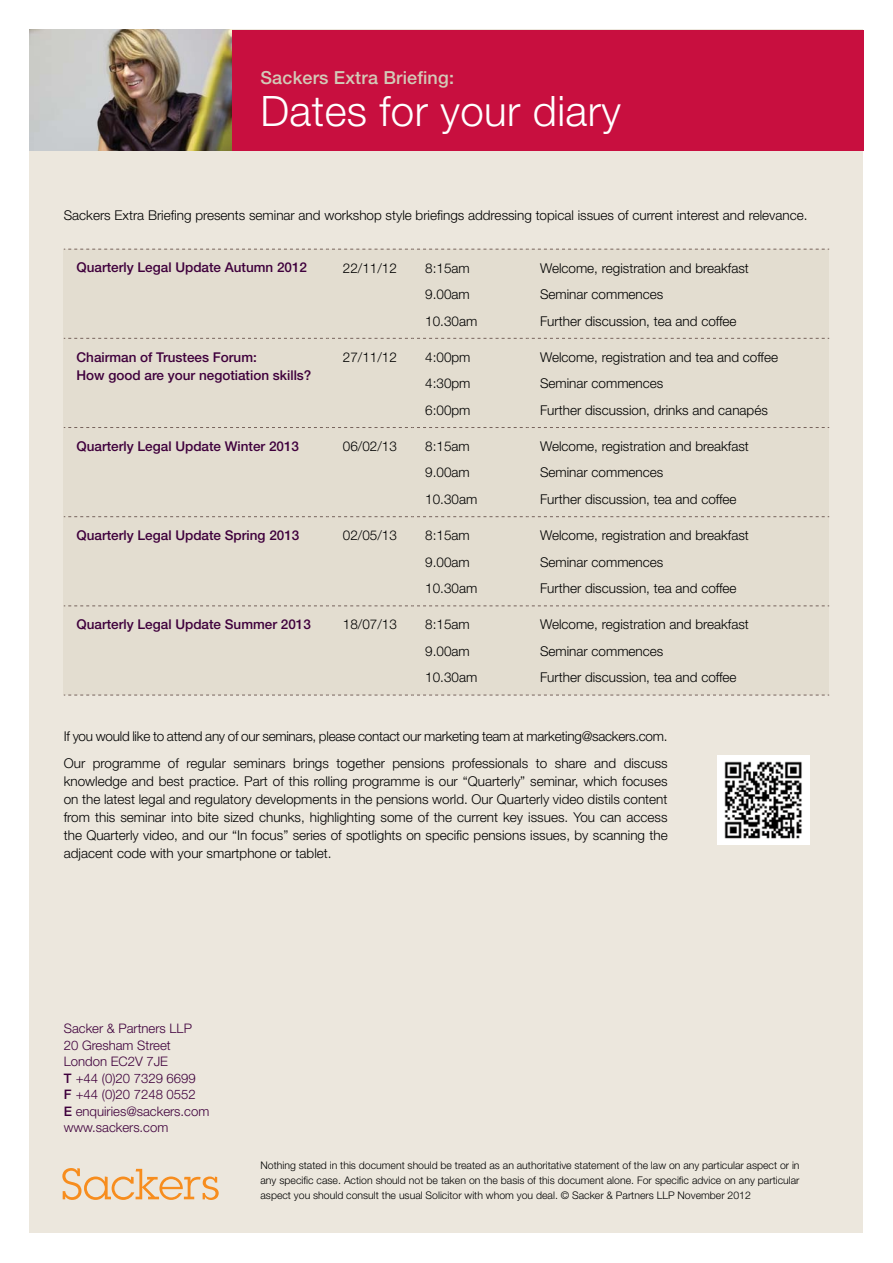
<style>
.page{position:relative;width:893px;height:1263px;background:#fff}
.page>*{position:absolute;margin:0;border:0;box-sizing:border-box;transform-origin:0 0}
.t1{font:300 42px "Helvetica Neue";letter-spacing:.01em;color:#fff}
.t2{font:500 18px "Helvetica Neue";letter-spacing:.01em;color:#d3cab7}
.body1{font:300 13.5px/18px "Helvetica Neue";color:#000;text-align:justify}
.body1-2{font:500 13.5px/18px "Helvetica Neue";color:#3f003c}
.body1-3{font:300 13.5px "Helvetica Neue";letter-spacing:-.02em;color:#000}
.t3{font:300 13.2px/16.5px "Helvetica Neue";color:#3f003c}
.body1-4{font:300 10.5px/15px "Helvetica Neue";color:#000;text-align:justify}
.s1{font-weight:500}
</style>
<div class="page">
<div style="left:30px;top:30px;width:833px;height:1203px;background:#ece7dd"></div>
<div style="left:64px;top:249px;width:765px;height:446px;background:#e3ddd0"></div>
<svg style="left:62px;top:1168px;width:157px;height:32px"></svg>
<div style="left:231px;top:30px;width:632px;height:120px;background:#c80f3f"></div>
<img style="left:30px;top:30px;width:201px;height:120px">
<svg style="left:64px;top:249px;width:765px;height:1px"></svg>
<svg style="left:64px;top:338px;width:765px;height:1px"></svg>
<svg style="left:64px;top:427px;width:765px;height:1px"></svg>
<svg style="left:64px;top:695px;width:765px;height:1px"></svg>
<svg style="left:64px;top:516px;width:765px;height:1px"></svg>
<svg style="left:64px;top:605px;width:765px;height:1px"></svg>
<img style="left:718px;top:755px;width:91px;height:89px">
<p class="t2" style="left:260px;top:67px;width:195px">Sackers Extra Briefing:</p>
<p class="t1" style="left:260px;top:85px;width:362px">Dates for your diary</p>
<p class="body1" style="left:64px;top:206px;width:745px">Sackers Extra Briefing presents seminar and workshop style briefings addressing topical issues of current interest and relevance.</p>
<p class="body1-2" style="left:77px;top:258px;width:232px">Quarterly Legal Update Autumn 2012</p>
<p class="body1" style="left:343px;top:258px;width:56px">22/11/12</p>
<p class="body1" style="left:425px;top:258px;width:46px">8:15am</p>
<p class="body1" style="left:425px;top:285px;width:46px">9.00am</p>
<p class="body1" style="left:425px;top:311px;width:54px">10.30am</p>
<p class="body1-2" style="left:77px;top:348px;width:236px">Chairman of Trustees Forum:<br>How good are your negotiation skills?</p>
<p class="body1" style="left:343px;top:348px;width:56px">27/11/12</p>
<p class="body1" style="left:425px;top:348px;width:47px">4:00pm</p>
<p class="body1" style="left:425px;top:374px;width:47px">4:30pm</p>
<p class="body1" style="left:425px;top:401px;width:47px">6:00pm</p>
<p class="body1-2" style="left:77px;top:437px;width:224px">Quarterly Legal Update Winter 2013</p>
<p class="body1" style="left:343px;top:437px;width:56px">06/02/13</p>
<p class="body1" style="left:425px;top:437px;width:46px">8:15am</p>
<p class="body1" style="left:425px;top:463px;width:46px">9.00am</p>
<p class="body1" style="left:425px;top:490px;width:54px">10.30am</p>
<p class="body1-2" style="left:77px;top:526px;width:224px">Quarterly Legal Update Spring 2013</p>
<p class="body1" style="left:343px;top:526px;width:56px">02/05/13</p>
<p class="body1" style="left:425px;top:526px;width:46px">8:15am</p>
<p class="body1" style="left:425px;top:552px;width:46px">9.00am</p>
<p class="body1" style="left:425px;top:579px;width:54px">10.30am</p>
<p class="body1-2" style="left:77px;top:615px;width:236px">Quarterly Legal Update Summer 2013</p>
<p class="body1" style="left:343px;top:615px;width:56px">18/07/13</p>
<p class="body1" style="left:425px;top:615px;width:46px">8:15am</p>
<p class="body1" style="left:425px;top:642px;width:46px">9.00am</p>
<p class="body1" style="left:425px;top:668px;width:54px">10.30am</p>
<p class="body1" style="left:540px;top:258px;width:210px">Welcome, registration and breakfast</p>
<p class="body1" style="left:540px;top:285px;width:125px">Seminar commences</p>
<p class="body1" style="left:540px;top:311px;width:198px">Further discussion, tea and coffee</p>
<p class="body1" style="left:540px;top:348px;width:240px">Welcome, registration and tea and coffee</p>
<p class="body1" style="left:540px;top:374px;width:125px">Seminar commences</p>
<p class="body1" style="left:540px;top:401px;width:229px">Further discussion, drinks and canapés</p>
<p class="body1" style="left:540px;top:437px;width:210px">Welcome, registration and breakfast</p>
<p class="body1" style="left:540px;top:463px;width:125px">Seminar commences</p>
<p class="body1" style="left:540px;top:490px;width:198px">Further discussion, tea and coffee</p>
<p class="body1" style="left:540px;top:526px;width:210px">Welcome, registration and breakfast</p>
<p class="body1" style="left:540px;top:552px;width:125px">Seminar commences</p>
<p class="body1" style="left:540px;top:579px;width:198px">Further discussion, tea and coffee</p>
<p class="body1" style="left:540px;top:615px;width:210px">Welcome, registration and breakfast</p>
<p class="body1" style="left:540px;top:642px;width:125px">Seminar commences</p>
<p class="body1" style="left:540px;top:668px;width:198px">Further discussion, tea and coffee</p>
<p class="body1-3" style="left:64px;top:728px;width:605px">If you would like to attend any of our seminars, please contact our marketing team at marketing@sackers.com.</p>
<p class="body1" style="left:64px;top:753px;width:605px">Our programme of regular seminars brings together pensions professionals to share and discuss knowledge and best practice. Part of this rolling programme is our “Quarterly” seminar, which focuses on the latest legal and regulatory developments in the pensions world. Our Quarterly video distils content from this seminar into bite sized chunks, highlighting some of the current key issues. You can access the Quarterly video, and our “In focus” series of spotlights on specific pensions issues, by scanning the adjacent code with your smartphone or tablet.</p>
<p class="t3" style="left:64px;top:1020px;width:130px">Sacker &amp; Partners LLP</p>
<p class="t3" style="left:64px;top:1036px;width:108px">20 Gresham Street<br>London EC2V 7JE</p>
<p class="t3" style="left:64px;top:1069px;width:134px"><span class="s1">T</span> +44 (0)20 7329 6699<br><span class="s1">F</span> +44 (0)20 7248 0552</p>
<p class="t3" style="left:64px;top:1102px;width:147px"><span class="s1">E</span> enquiries@sackers.com www.sackers.com</p>
<p class="body1-4" style="left:261px;top:1158px;width:541px">Nothing stated in this document should be treated as an authoritative statement of the law on any particular aspect or in any specific case. Action should not be taken on the basis of this document alone. For specific advice on any particular aspect you should consult the usual Solicitor with whom you deal. © Sacker &amp; Partners LLP November 2012</p>
</div>
